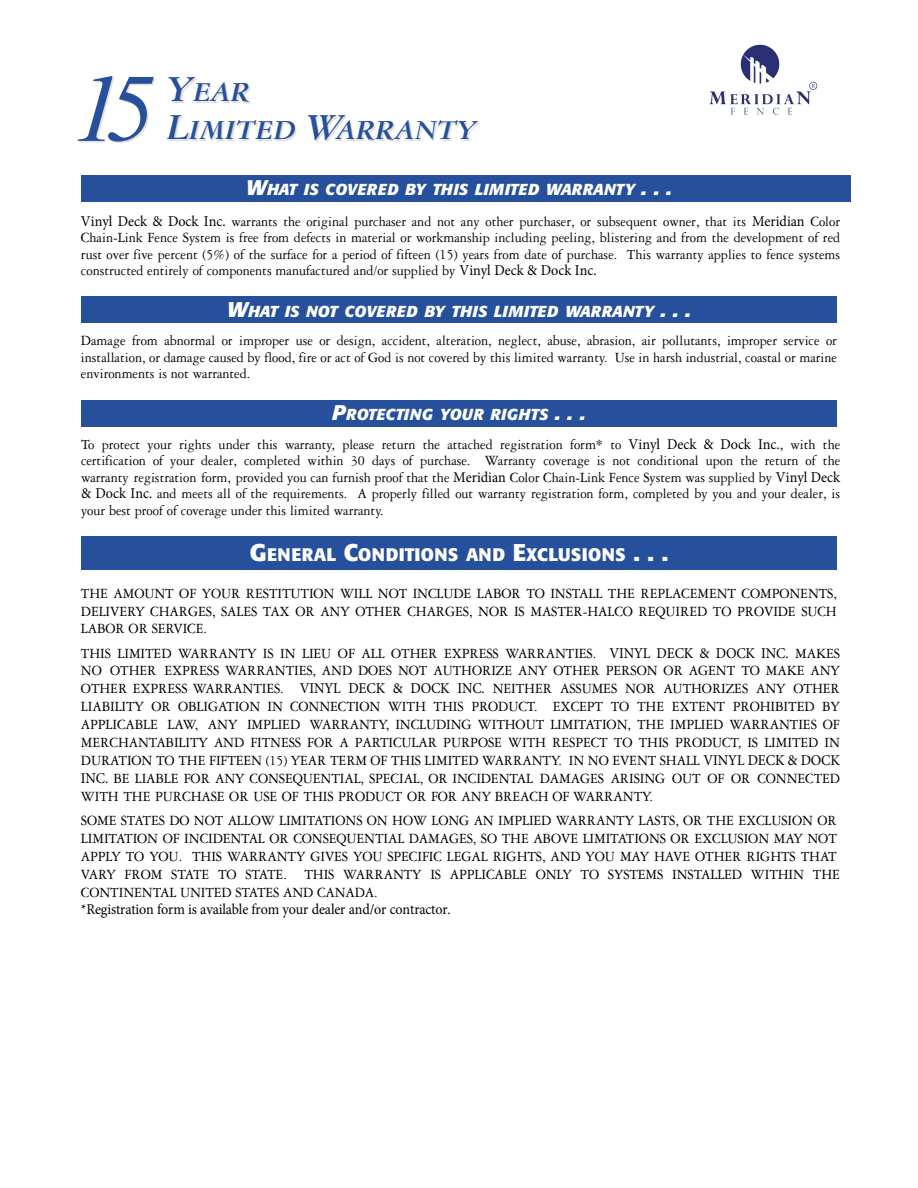
<style>
.page{position:relative;width:918px;height:1188px;background:#fff}
.page>*{position:absolute;margin:0;border:0;box-sizing:border-box;transform-origin:0 0}
.t1{font:italic 96px "Times";color:#27509c}
.t2{font:italic 700 29.4px "Garamond Three";color:#27509c}
.t3{font:700 18px "Formata";letter-spacing:.02em;color:#fff}
.t4{font:italic 700 15.75px "Formata";letter-spacing:.02em;color:#fff}
.t5{font:15px/18px "Garamond Three";letter-spacing:-.01em;color:#000;text-align:justify;scale:.94 1}
.t6{font:15px "Minion Pro";letter-spacing:-.01em;color:#000;scale:.94 1}
.s1{font-size:39.15px}
.s2{font-size:21px}
.s3{font-family:"Minion Pro"}
.s4{font-size:24px}
</style>
<div class="page">
<div style="left:81px;top:176px;width:769px;height:26px;background:#27509c"></div>
<div style="left:81px;top:296px;width:756px;height:27px;background:#27509c"></div>
<div style="left:81px;top:400px;width:756px;height:27px;background:#27509c"></div>
<div style="left:81px;top:536px;width:756px;height:34px;background:#27509c"></div>
<img style="left:709px;top:44px;width:109px;height:71px">
<h1 class="t1" style="left:73px;top:74px;width:83px">15</h1>
<h2 class="t2" style="left:167px;top:82px;width:85px"><span class="s1">Y</span>EAR</h2>
<h2 class="t2" style="left:167px;top:120px;width:311px"><span class="s1">L</span>IMITED <span class="s1">W</span>ARRANTY</h2>
<p class="t4" style="left:246px;top:182px;width:428px"><span class="s2">W</span>HAT IS COVERED BY THIS LIMITED WARRANTY <span class="s2">. . .</span></p>
<p class="t5" style="left:81px;top:214px;width:809px;line-height:16.5px"><span class="s3">Vinyl Deck &amp; Dock Inc.</span> warrants the original purchaser and not any other purchaser, or subsequent owner, that its <span class="s3">Meridian</span> Color Chain-Link Fence System is free from defects in material or workmanship including peeling, blistering and from the development of red rust over five percent (5%) of the surface for a period of fifteen (15) years from date of purchase. This warranty applies to fence systems constructed entirely of components manufactured and/or supplied by <span class="s3">Vinyl Deck &amp; Dock Inc.</span></p>
<p class="t4" style="left:227px;top:304px;width:466px"><span class="s2">W</span>HAT IS NOT COVERED BY THIS LIMITED WARRANTY <span class="s2">. . .</span></p>
<p class="t5" style="left:81px;top:334px;width:806px;line-height:16.5px">Damage from abnormal or improper use or design, accident, alteration, neglect, abuse, abrasion, air pollutants, improper service or installation, or damage caused by flood, fire or act of God is not covered by this limited warranty. Use in harsh industrial, coastal or marine environments is not warranted.</p>
<p class="t4" style="left:332px;top:408px;width:255px"><span class="s2">P</span>ROTECTING YOUR RIGHTS <span class="s2">. . .</span></p>
<p class="t5" style="left:81px;top:438px;width:809px;line-height:16.4px">To protect your rights under this warranty, please return the attached registration form* to <span class="s3">Vinyl Deck &amp; Dock Inc.</span>, with the certification of your dealer, completed within 30 days of purchase. Warranty coverage is not conditional upon the return of the warranty registration form, provided you can furnish proof that the <span class="s3">Meridian</span> Color Chain-Link Fence System was supplied by <span class="s3">Vinyl Deck &amp; Dock Inc.</span> and meets all of the requirements. A properly filled out warranty registration form, completed by you and your dealer, is your best proof of coverage under this limited warranty.</p>
<p class="t3" style="left:250px;top:547px;width:420px"><span class="s4">G</span>ENERAL <span class="s4">C</span>ONDITIONS AND <span class="s4">E</span>XCLUSIONS <span class="s4">. . .</span></p>
<p class="t5" style="left:81px;top:586px;width:806px">THE AMOUNT OF YOUR RESTITUTION WILL NOT INCLUDE LABOR TO INSTALL THE REPLACEMENT COMPONENTS, DELIVERY CHARGES, SALES TAX OR ANY OTHER CHARGES, NOR IS MASTER-HALCO REQUIRED TO PROVIDE SUCH LABOR OR SERVICE.</p>
<p class="t5" style="left:81px;top:645px;width:809px">THIS LIMITED WARRANTY IS IN LIEU OF ALL OTHER EXPRESS WARRANTIES. <span class="s3">VINYL DECK &amp; DOCK INC.</span> MAKES NO OTHER EXPRESS WARRANTIES, AND DOES NOT AUTHORIZE ANY OTHER PERSON OR AGENT TO MAKE ANY OTHER EXPRESS WARRANTIES. <span class="s3">VINYL DECK &amp; DOCK INC.</span> NEITHER ASSUMES NOR AUTHORIZES ANY OTHER LIABILITY OR OBLIGATION IN CONNECTION WITH THIS PRODUCT. EXCEPT TO THE EXTENT PROHIBITED BY APPLICABLE LAW, ANY IMPLIED WARRANTY, INCLUDING WITHOUT LIMITATION, THE IMPLIED WARRANTIES OF MERCHANTABILITY AND FITNESS FOR A PARTICULAR PURPOSE WITH RESPECT TO THIS PRODUCT, IS LIMITED IN DURATION TO THE FIFTEEN (15) YEAR TERM OF THIS LIMITED WARRANTY. IN NO EVENT SHALL <span class="s3">VINYL DECK &amp; DOCK INC.</span> BE LIABLE FOR ANY CONSEQUENTIAL, SPECIAL, OR INCIDENTAL DAMAGES ARISING OUT OF OR CONNECTED WITH THE PURCHASE OR USE OF THIS PRODUCT OR FOR ANY BREACH OF WARRANTY.</p>
<p class="t5" style="left:81px;top:813px;width:809px;text-align:left">SOME STATES DO NOT ALLOW LIMITATIONS ON HOW LONG AN IMPLIED WARRANTY LASTS, OR THE EXCLUSION OR LIMITATION OF INCIDENTAL OR CONSEQUENTIAL DAMAGES, SO THE ABOVE LIMITATIONS OR EXCLUSION MAY NOT APPLY TO YOU. THIS WARRANTY GIVES YOU SPECIFIC LEGAL RIGHTS, AND YOU MAY HAVE OTHER RIGHTS THAT VARY FROM STATE TO STATE. THIS WARRANTY IS APPLICABLE ONLY TO SYSTEMS INSTALLED WITHIN THE CONTINENTAL UNITED STATES AND CANADA.</p>
<p class="t6" style="left:81px;top:900px;width:395px">*Registration form is available from your dealer and/or contractor.</p>
</div>
